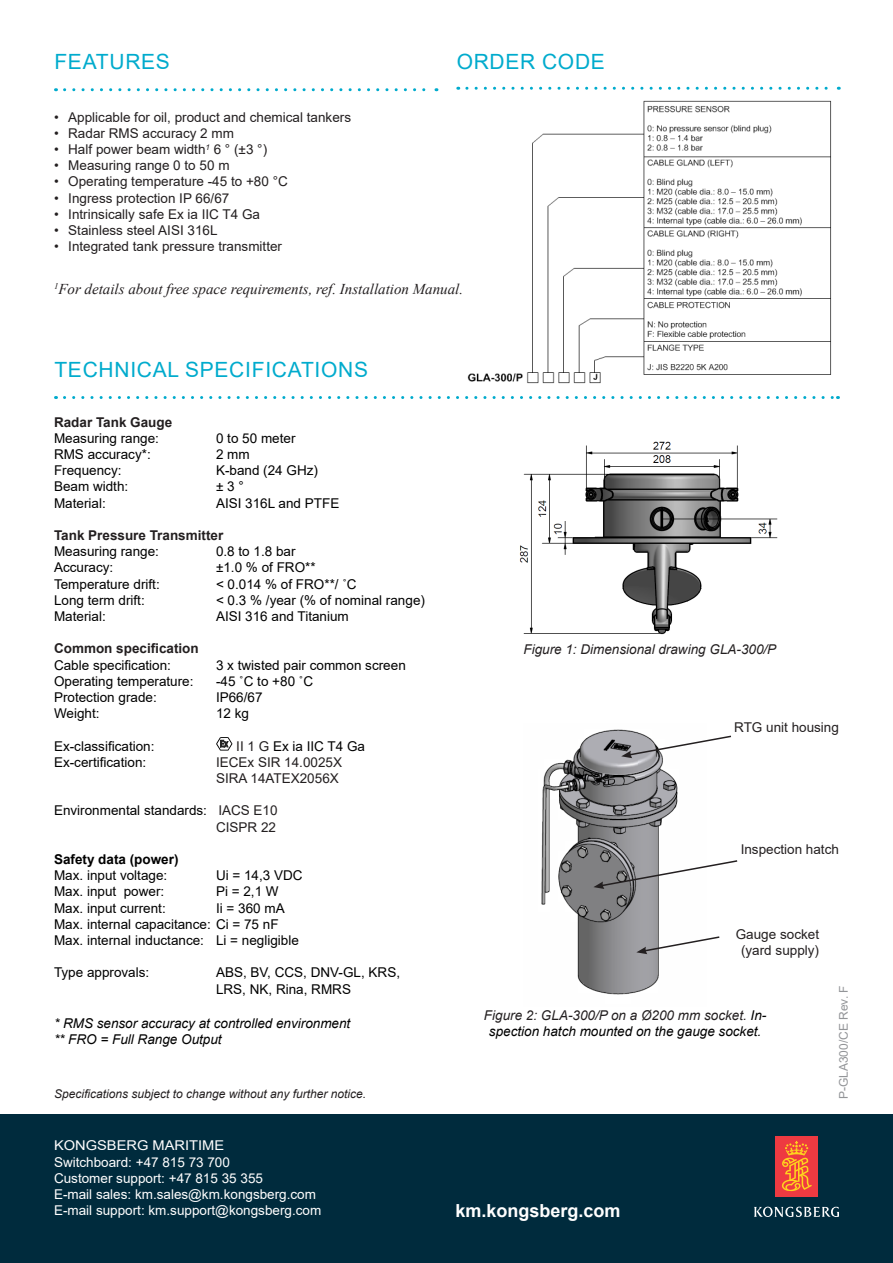
<style>
.page{position:relative;width:893px;height:1263px;background:#fff}
.page>*{position:absolute;margin:0;border:0;box-sizing:border-box;transform-origin:0 0}
.Head_2{font:21px "Arial";letter-spacing:.035em;color:#00abcd}
.Brødtekst{font:700 18px "Arial";color:#fff}
.Body_Text{font:italic 15px "Times New Roman";color:#231f20}
.Bodytext{font:13.5px "Arial";color:#000}
.Bodytext-2{font:13.5px "Arial";color:#231f20}
.Body_text{font:13.5px/16.2px "Arial";color:#000}
.Body_text-2{font:13.5px "Arial";color:#fff}
.Body_text-3{font:italic 13.5px/16.2px "Arial";color:#000;text-align:center}
.Bodytext-3{font:italic 13.5px "Arial";color:#000}
.Bodytext-4{font:700 13.5px "Arial";color:#231f20}
.Body_text-4{font:13.5px "Arial";color:#231f20}
.Body_text-5{font:italic 13.5px "Arial";color:#231f20}
.t1{font:700 13.5px "Arial";color:#000}
.Brødtekst-2{font:13.5px "Arial";color:#fff;scale:1.09 1}
.Body_text-6{font:italic 12px "Arial";color:#231f20}
.Reg_numbre{font:12px "Arial";color:#939598}
.s1{color:#231f20}
</style>
<div class="page">
<svg style="left:216px;top:737px;width:16px;height:14px"></svg>
<svg style="left:64px;top:396px;width:774px;height:3px"></svg>
<svg style="left:65px;top:88px;width:372px;height:3px"></svg>
<div style="left:0;top:1114px;width:893px;height:149px;background:#002b3d"></div>
<div style="left:775px;top:1136px;width:43px;height:61px;background:#ee3a41"></div>
<svg style="left:782px;top:1141px;width:30px;height:50px"></svg>
<svg style="left:754px;top:1206px;width:85px;height:11px"></svg>
<img style="left:541px;top:729px;width:137px;height:266px">
<svg style="left:621px;top:735px;width:110px;height:23px"></svg>
<svg style="left:593px;top:859px;width:145px;height:30px"></svg>
<svg style="left:636px;top:935px;width:84px;height:19px"></svg>
<img style="left:519px;top:441px;width:259px;height:194px">
<svg style="left:467px;top:87px;width:372px;height:3px"></svg>
<img style="left:467px;top:100px;width:365px;height:284px">
<p class="Head_2" style="left:54px;top:47px;width:117px">FEATURES</p>
<p class="Bodytext-2" style="left:54px;top:108px;width:299px">• Applicable for oil, product and chemical tankers</p>
<p class="Bodytext-2" style="left:54px;top:124px;width:182px">• Radar RMS accuracy 2 mm</p>
<p class="Bodytext-2" style="left:54px;top:140px;width:215px">• Half power beam width<sup>1</sup> 6 ° (±3 °)</p>
<p class="Bodytext-2" style="left:54px;top:156px;width:177px">• Measuring range 0 to 50 m</p>
<p class="Bodytext-2" style="left:54px;top:172px;width:235px">• Operating temperature -45 to +80 °C</p>
<p class="Bodytext-2" style="left:54px;top:189px;width:177px">• Ingress protection IP 66/67</p>
<p class="Bodytext-2" style="left:54px;top:205px;width:208px">• Intrinsically safe Ex ia IIC T4 Ga</p>
<p class="Bodytext-2" style="left:54px;top:221px;width:165px">• Stainless steel AISI 316L</p>
<p class="Bodytext-2" style="left:54px;top:237px;width:230px">• Integrated tank pressure transmitter</p>
<p class="Head_2" style="left:457px;top:47px;width:150px">ORDER CODE</p>
<p class="Body_Text" style="left:54px;top:279px;width:411px"><sup>1</sup>For details about free space requirements, ref. Installation Manual.</p>
<p class="Head_2" style="left:54px;top:355px;width:315px">TECHNICAL SPECIFICATIONS</p>
<p class="Bodytext-4" style="left:54px;top:412px;width:120px">Radar Tank Gauge</p>
<p class="Bodytext" style="left:54px;top:429px;width:107px">Measuring range:</p>
<p class="Bodytext" style="left:216px;top:429px;width:81px">0 to 50 meter</p>
<p class="Bodytext" style="left:54px;top:445px;width:98px">RMS accuracy*:</p>
<p class="Bodytext" style="left:216px;top:445px;width:35px">2 mm</p>
<p class="Bodytext" style="left:54px;top:461px;width:69px">Frequency:</p>
<p class="Bodytext" style="left:216px;top:461px;width:104px">K-band (24 GHz)</p>
<p class="Bodytext" style="left:54px;top:477px;width:76px">Beam width:</p>
<p class="Bodytext" style="left:216px;top:477px;width:29px">± 3 °</p>
<p class="Bodytext" style="left:54px;top:493px;width:53px">Material:</p>
<p class="Bodytext" style="left:216px;top:493px;width:125px">AISI 316L and PTFE</p>
<p class="Bodytext-4" style="left:54px;top:526px;width:171px">Tank Pressure Transmitter</p>
<p class="Bodytext" style="left:54px;top:542px;width:107px">Measuring range:</p>
<p class="Bodytext" style="left:216px;top:542px;width:81px">0.8 to 1.8 bar</p>
<p class="Bodytext" style="left:54px;top:558px;width:61px">Accuracy:</p>
<p class="Bodytext" style="left:216px;top:558px;width:101px">±1.0 % of FRO**</p>
<p class="Bodytext" style="left:54px;top:574px;width:107px">Temperature drift:</p>
<p class="Bodytext" style="left:216px;top:574px;width:142px">&lt; 0.014 % of FRO**/ ˚C</p>
<p class="Bodytext" style="left:54px;top:591px;width:92px">Long term drift:</p>
<p class="Bodytext" style="left:216px;top:591px;width:210px">&lt; 0.3 % /year (% of nominal range)</p>
<p class="Bodytext" style="left:54px;top:607px;width:53px">Material:</p>
<p class="Bodytext" style="left:216px;top:607px;width:134px">AISI 316 and Titanium</p>
<p class="Bodytext-4" style="left:54px;top:639px;width:146px">Common specification</p>
<p class="Bodytext" style="left:54px;top:655px;width:119px">Cable specification:</p>
<p class="Bodytext" style="left:216px;top:655px;width:191px">3 x twisted pair common screen</p>
<p class="Bodytext" style="left:54px;top:672px;width:141px">Operating temperature:</p>
<p class="Bodytext" style="left:216px;top:672px;width:99px">-45 ˚C to +80 ˚C</p>
<p class="Bodytext" style="left:54px;top:688px;width:104px">Protection grade:</p>
<p class="Bodytext" style="left:216px;top:688px;width:48px">IP66/67</p>
<p class="Bodytext" style="left:54px;top:704px;width:47px">Weight:</p>
<p class="Bodytext" style="left:216px;top:704px;width:35px">12 kg</p>
<p class="Bodytext" style="left:54px;top:736px;width:102px">Ex-classification:</p>
<p class="Bodytext" style="left:236px;top:736px;width:130px"><span class="s1">II 1 G</span> Ex ia IIC T4 Ga</p>
<p class="Bodytext" style="left:54px;top:753px;width:94px">Ex-certification:</p>
<p class="Bodytext-2" style="left:216px;top:753px;width:128px">IECEx SIR 14.0025X</p>
<p class="Bodytext-2" style="left:216px;top:769px;width:124px">SIRA 14ATEX2056X</p>
<p class="Bodytext" style="left:54px;top:801px;width:225px">Environmental standards: <span class="s1">IACS E10</span></p>
<p class="Bodytext-2" style="left:216px;top:817px;width:62px">CISPR 22</p>
<p class="t1" style="left:54px;top:850px;width:126px">Safety data (power)</p>
<p class="Body_text" style="left:54px;top:867px;width:115px">Max. input voltage:</p>
<p class="Body_text" style="left:216px;top:867px;width:88px">Ui = 14,3 VDC</p>
<p class="Body_text" style="left:54px;top:883px;width:112px">Max. input power:</p>
<p class="Body_text" style="left:216px;top:883px;width:64px">Pi = 2,1 W</p>
<p class="Body_text" style="left:54px;top:900px;width:113px">Max. input current:</p>
<p class="Body_text" style="left:216px;top:900px;width:70px">Ii = 360 mA</p>
<p class="Body_text" style="left:54px;top:916px;width:226px">Max. internal capacitance: Ci = 75 nF</p>
<p class="Body_text" style="left:54px;top:932px;width:246px">Max. internal inductance: Li = negligible</p>
<p class="Body_text" style="left:54px;top:964px;width:97px">Type approvals:</p>
<p class="Body_text" style="left:216px;top:964px;width:186px">ABS, BV, CCS, DNV-GL, KRS,<br>LRS, NK, Rina, RMRS</p>
<p class="Bodytext-3" style="left:54px;top:1014px;width:298px">* RMS sensor accuracy at controlled environment</p>
<p class="Bodytext-3" style="left:54px;top:1030px;width:169px">** FRO = Full Range Output</p>
<p class="Body_text-6" style="left:54px;top:1086px;width:314px">Specifications subject to change without any further notice.</p>
<p class="Brødtekst-2" style="left:54px;top:1136px;width:158px">KONGSBERG MARITIME</p>
<p class="Body_text-2" style="left:54px;top:1152px;width:177px">Switchboard: +47 815 73 700</p>
<p class="Body_text-2" style="left:54px;top:1169px;width:210px">Customer support: +47 815 35 355</p>
<p class="Body_text-2" style="left:54px;top:1185px;width:264px">E-mail sales: km.sales@km.kongsberg.com</p>
<p class="Body_text-2" style="left:54px;top:1201px;width:269px">E-mail support: km.support@kongsberg.com</p>
<p class="Body_text-5" style="left:523px;top:640px;width:254px">Figure 1: Dimensional drawing GLA-300/P</p>
<p class="Body_text-4" style="left:734px;top:717px;width:106px">RTG unit housing</p>
<p class="Body_text-4" style="left:741px;top:839px;width:100px">Inspection hatch</p>
<p class="Body_text-4" style="left:736px;top:924px;width:85px">Gauge socket</p>
<p class="Body_text-4" style="left:741px;top:941px;width:80px">(yard supply)</p>
<p class="Body_text-3" style="left:484px;top:1007px;width:284px"><span class="s1">Figure 2: GLA-300/P on a Ø200 mm socket.</span> In&shy;spection hatch mounted on the gauge socket.</p>
<p class="Reg_numbre" style="left:835px;top:1099px;width:115px;rotate:-90deg">P-GLA300/CE Rev. F</p>
<p class="Brødtekst" style="left:455px;top:1198px;width:167px">km.kongsberg.com</p>
</div>
